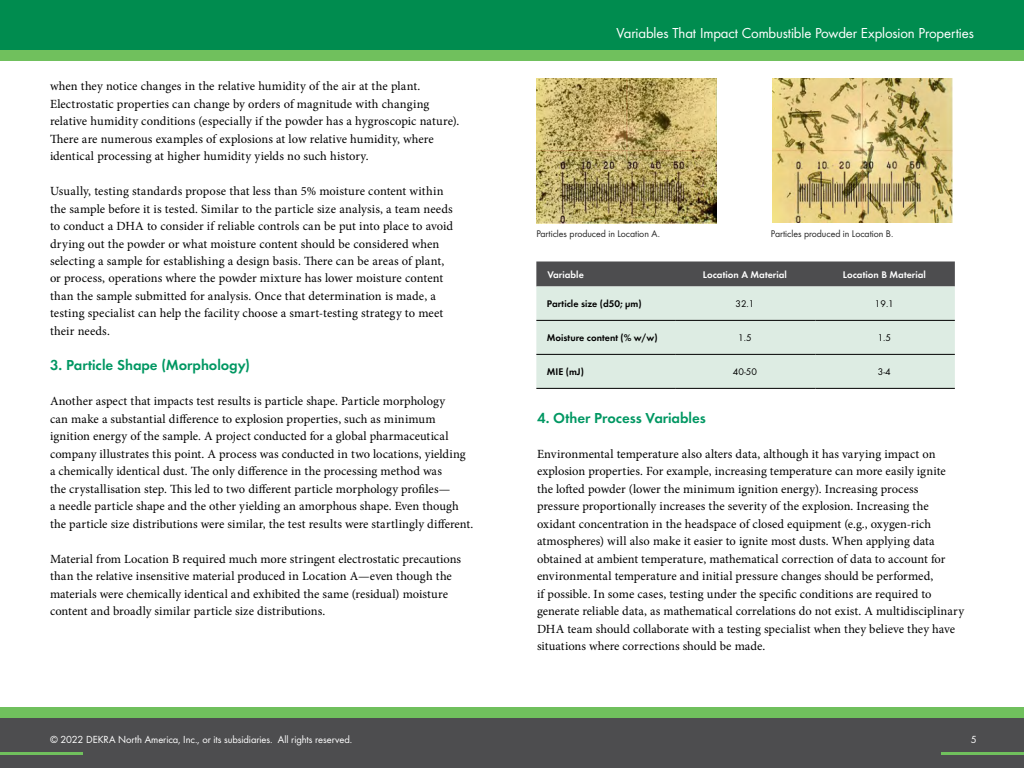
<style>
.page{position:relative;width:1024px;height:768px;background:#fff}
.page>*{position:absolute;margin:0;border:0;box-sizing:border-box;transform-origin:0 0}
.t1{font:15px "Futura Boo";letter-spacing:-.01em;color:#fff}
.t2{font:15px "Futura Dem";letter-spacing:-.005em;color:#009762}
.t3{font:12.5px/17.5px "Minion Pro";letter-spacing:.005em;color:#000}
.t4{font:10.65px "Futura Boo";letter-spacing:-.005em;color:#fff}
.t5{font:10px "Futura Boo";letter-spacing:-.005em;color:#262626}
.t6{font:10px "Futura Dem";color:#000}
.t7{font:10px "Futura Dem";color:#fff}
.t8{font:10px "Futura Boo";color:#000}
</style>
<div class="page">
<div style="left:0;top:718px;width:1024px;height:50px;background:#4d4d4f"></div>
<div style="left:0;top:707px;width:1024px;height:11px;background:#70c05d"></div>
<div style="left:0;top:0;width:1024px;height:50px;background:#008c4f"></div>
<div style="left:0;top:50px;width:1024px;height:11px;background:#70c05d"></div>
<hr style="left:0;top:752px;width:83px;height:3px;background:#70c05d">
<hr style="left:941px;top:752px;width:83px;height:3px;background:#70c05d">
<div style="left:536px;top:262px;width:419px;height:24px;background:#4d4d4f"></div>
<div style="left:536px;top:286px;width:419px;height:102px;background:#ddece3"></div>
<hr style="left:676px;top:320px;width:139px;height:1px;background:#000">
<hr style="left:815px;top:320px;width:140px;height:1px;background:#000">
<hr style="left:676px;top:354px;width:139px;height:1px;background:#000">
<hr style="left:815px;top:354px;width:140px;height:1px;background:#000">
<hr style="left:676px;top:388px;width:139px;height:1px;background:#000">
<hr style="left:815px;top:388px;width:140px;height:1px;background:#000">
<hr style="left:536px;top:354px;width:140px;height:1px;background:#000">
<hr style="left:536px;top:388px;width:140px;height:1px;background:#000">
<hr style="left:536px;top:320px;width:140px;height:1px;background:#000">
<img style="left:536px;top:79px;width:181px;height:145px">
<img style="left:772px;top:79px;width:181px;height:143px">
<p class="t3" style="left:50px;top:77px;width:411px">when they notice changes in the relative humidity of the air at the plant.<br>Electrostatic properties can change by orders of magnitude with changing relative humidity conditions (especially if the powder has a hygroscopic nature).<br>There are numerous examples of explosions at low relative humidity, where identical processing at higher humidity yields no such history.</p>
<p class="t3" style="left:50px;top:182px;width:405px">Usually, testing standards propose that less than 5% moisture content within the sample before it is tested. Similar to the particle size analysis, a team needs to conduct a DHA to consider if reliable controls can be put into place to avoid drying out the powder or what moisture content should be considered when selecting a sample for establishing a design basis. There can be areas of plant, or process, operations where the powder mixture has lower moisture content than the sample submitted for analysis. Once that determination is made, a testing specialist can help the facility choose a smart-testing strategy to meet their needs.</p>
<p class="t2" style="left:50px;top:354px;width:202px">3. Particle Shape (Morphology)</p>
<p class="t3" style="left:50px;top:392px;width:425px">Another aspect that impacts test results is particle shape. Particle morphology<br>can make a substantial difference to explosion properties, such as minimum ignition energy of the sample. A project conducted for a global pharmaceutical company illustrates this point. A process was conducted in two locations, yielding a chemically identical dust. The only difference in the processing method was<br>the crystallisation step. This led to two different particle morphology profiles—<br>a needle particle shape and the other yielding an amorphous shape. Even though the particle size distributions were similar, the test results were startlingly different.</p>
<p class="t3" style="left:50px;top:550px;width:413px">Material from Location B required much more stringent electrostatic precautions than the relative insensitive material produced in Location A—even though the materials were chemically identical and exhibited the same (residual) moisture content and broadly similar particle size distributions.</p>
<p class="t1" style="left:617px;top:22px;width:359px">Variables That Impact Combustible Powder Explosion Properties</p>
<p class="t5" style="left:536px;top:227px;width:125px">Particles produced in Location A.</p>
<p class="t5" style="left:771px;top:227px;width:124px">Particles produced in Location B.</p>
<p class="t7" style="left:547px;top:267px;width:38px">Variable</p>
<p class="t7" style="left:703px;top:267px;width:86px">Location A Material</p>
<p class="t7" style="left:843px;top:267px;width:85px">Location B Material</p>
<p class="t6" style="left:547px;top:296px;width:96px">Particle size (d50; µm)</p>
<p class="t8" style="left:735px;top:297px;width:20px">32.1</p>
<p class="t8" style="left:875px;top:297px;width:20px">19.1</p>
<p class="t6" style="left:547px;top:330px;width:112px">Moisture content (% w/w)</p>
<p class="t8" style="left:738px;top:331px;width:15px">1.5</p>
<p class="t8" style="left:878px;top:331px;width:15px">1.5</p>
<p class="t6" style="left:547px;top:364px;width:39px">MIE (mJ)</p>
<p class="t8" style="left:733px;top:365px;width:25px">40-50</p>
<p class="t8" style="left:878px;top:365px;width:14px">3-4</p>
<p class="t2" style="left:537px;top:406px;width:170px">4. Other Process Variables</p>
<p class="t3" style="left:537px;top:445px;width:429px">Environmental temperature also alters data, although it has varying impact on explosion properties. For example, increasing temperature can more easily ignite the lofted powder (lower the minimum ignition energy). Increasing process<br>pressure proportionally increases the severity of the explosion. Increasing the oxidant concentration in the headspace of closed equipment (e.g., oxygen-rich atmospheres) will also make it easier to ignite most dusts. When applying data obtained at ambient temperature, mathematical correction of data to account for environmental temperature and initial pressure changes should be performed,<br>if possible. In some cases, testing under the specific conditions are required to generate reliable data, as mathematical correlations do not exist. A multidisciplinary DHA team should collaborate with a testing specialist when they believe they have situations where corrections should be made.</p>
<p class="t4" style="left:50px;top:733px;width:304px">© 2022 DEKRA North America, Inc., or its subsidiaries. All rights reserved.</p>
<p class="t4" style="left:971px;top:733px;width:7px">5</p>
</div>
